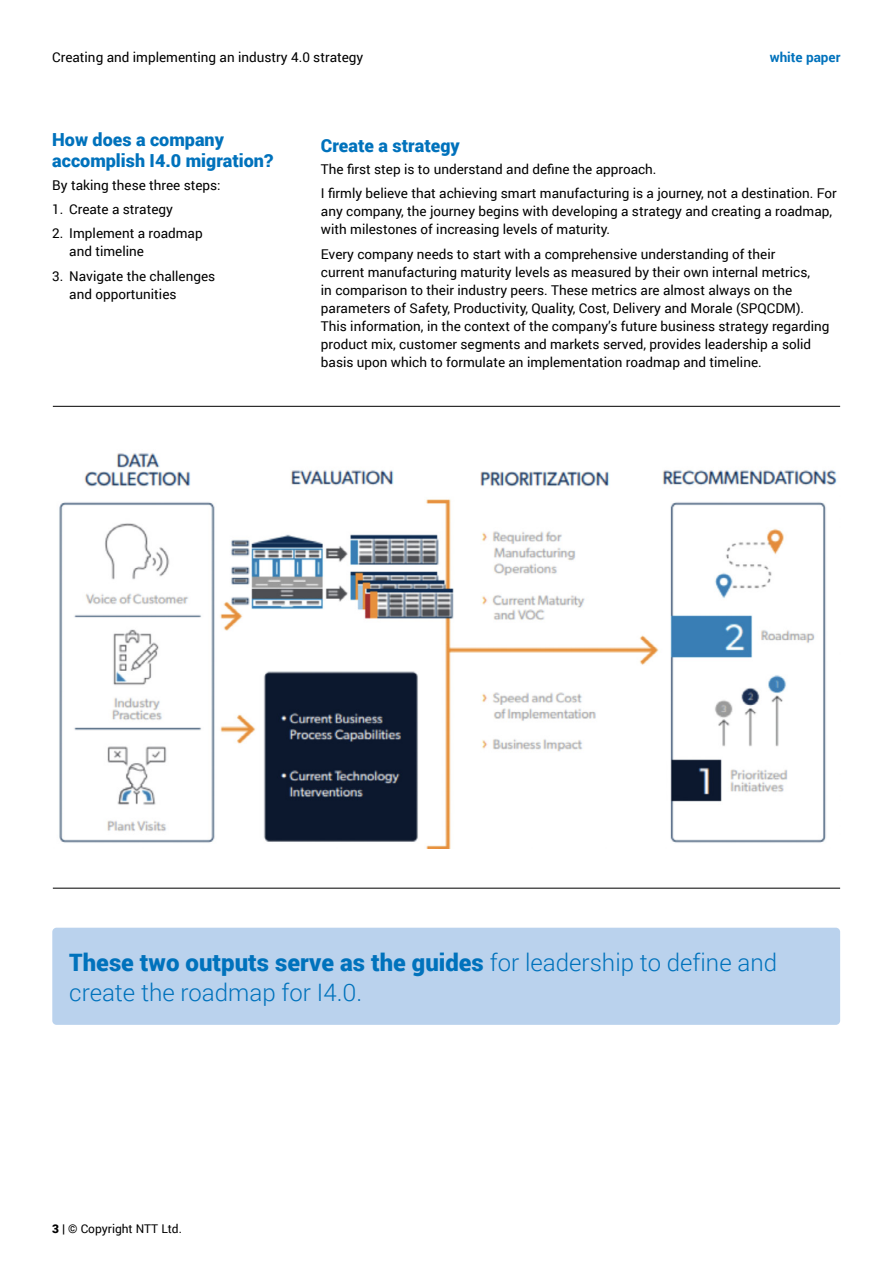
<style>
.page{position:relative;width:893px;height:1263px;background:#fff}
.page>*{position:absolute;margin:0;border:0;box-sizing:border-box;transform-origin:0 0}
.t1{font:300 24px/30px "Roboto";color:#0072bc}
.t2{font:900 18px/21px "Roboto";color:#0072bc}
.t3{font:13.5px/18px "Roboto";color:#000}
.t4{font:700 13.5px "Roboto";color:#0072bc}
.t5{font:12px "Roboto";color:#000}
.s1{font-weight:900}
</style>
<div class="page">
<hr style="left:53px;top:888px;width:787px;height:1px;background:#000">
<hr style="left:53px;top:406px;width:787px;height:1px;background:#000">
<img style="left:59px;top:453px;width:778px;height:396px">
<div style="left:52px;top:928px;width:788px;height:97px;background:#bad2ed;border-radius:4px"></div>
<p class="t3" style="left:52px;top:48px;width:313px">Creating and implementing an industry 4.0 strategy</p>
<p class="t4" style="left:770px;top:48px;width:72px">white paper</p>
<h4 class="t2" style="left:52px;top:129px;width:222px">How does a company accomplish I4.0 migration?</h4>
<p class="t3" style="left:52px;top:175px;width:170px">By taking these three steps:</p>
<p class="t3" style="left:52px;top:200px;width:122px">1. Create a strategy</p>
<p class="t3" style="left:69px;top:224px;width:135px;text-indent:-17px">2. Implement a roadmap and timeline</p>
<p class="t3" style="left:69px;top:266px;width:148px;text-indent:-17px">3. Navigate the challenges and opportunities</p>
<h4 class="t2" style="left:321px;top:134px;width:140px">Create a strategy</h4>
<p class="t3" style="left:321px;top:156px;width:517px;line-height:24.5px">The first step is to understand and define the approach.<br>I firmly believe that achieving smart manufacturing is a journey, not a destination. For</p>
<p class="t3" style="left:321px;top:202px;width:513px">any company, the journey begins with developing a strategy and creating a roadmap, with milestones of increasing levels of maturity.</p>
<p class="t3" style="left:321px;top:244px;width:456px">Every company needs to start with a comprehensive understanding of their</p>
<p class="t3" style="left:321px;top:262px;width:510px">current manufacturing maturity levels as measured by their own internal metrics,<br>in comparison to their industry peers. These metrics are almost always on the parameters of Safety, Productivity, Quality, Cost, Delivery and Morale (SPQCDM).<br>This information, in the context of the company’s future business strategy regarding product mix, customer segments and markets served, provides leadership a solid basis upon which to formulate an implementation roadmap and timeline.</p>
<p class="t1" style="left:69px;top:947px;width:709px"><span class="s1">These two outputs serve as the guides</span> for leadership to define and create the roadmap for I4.0.</p>
<p class="t5" style="left:52px;top:1220px;width:131px"><span class="s1">3 |</span> © Copyright NTT Ltd.</p>
</div>
